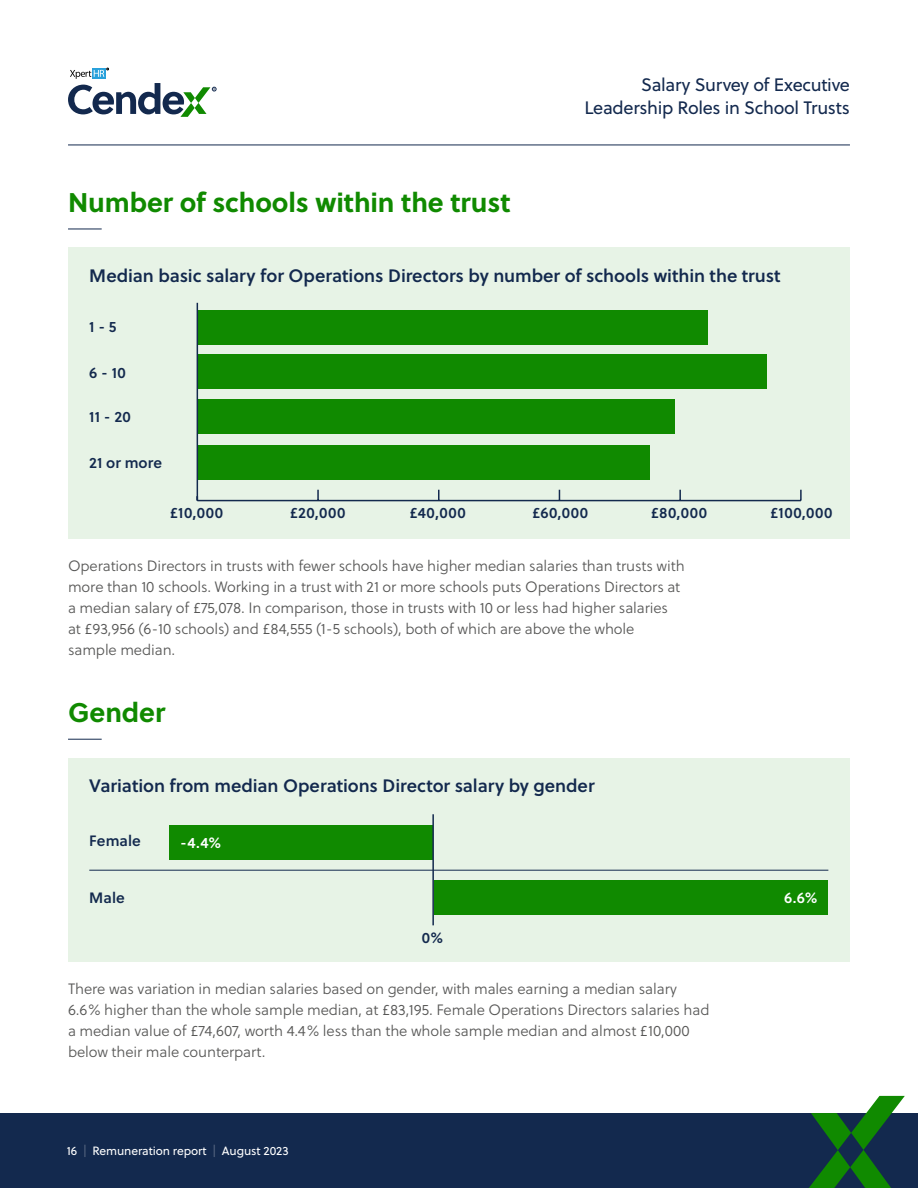
<style>
.page{position:relative;width:918px;height:1188px;background:#fff}
.page>*{position:absolute;margin:0;border:0;box-sizing:border-box;transform-origin:0 0}
.t1{font:700 27px "Soleil";letter-spacing:-.005em;color:#108a00}
.t2{font:18px "Soleil Sb";letter-spacing:-.005em;color:#13294e}
.t3{font:18px/22.5px "Soleil";letter-spacing:-.02em;color:#13294e;text-align:right}
.t4{font:15px/21px "Soleil Lt";letter-spacing:-.01em;color:#575756}
.t5{font:15px "Soleil Sb";letter-spacing:.03em;color:#13294e}
.t6{font:15px "Soleil Sb";color:#fff}
.t7{font:12px "Soleil";letter-spacing:-.01em;color:#fff}
.s1{color:#5a6983}
</style>
<div class="page">
<div style="left:0;top:1113px;width:918px;height:75px;background:#13294e"></div>
<hr style="left:68px;top:145px;width:782px;height:1px;background:#13294e">
<svg style="left:68px;top:68px;width:148px;height:49px"></svg>
<svg style="left:809px;top:1096px;width:96px;height:92px"></svg>
<hr style="left:68px;top:229px;width:34px;height:1px;background:#13294e">
<hr style="left:68px;top:739px;width:34px;height:1px;background:#13294e">
<div style="left:68px;top:247px;width:782px;height:292px;background:#e7f3e6"></div>
<div style="left:197px;top:310px;width:511px;height:34px;background:#108a00"></div>
<div style="left:197px;top:355px;width:570px;height:34px;background:#108a00"></div>
<div style="left:197px;top:400px;width:477px;height:34px;background:#108a00"></div>
<div style="left:197px;top:445px;width:453px;height:34px;background:#108a00"></div>
<hr style="left:197px;top:500px;width:604px;height:1px;background:#13294e">
<svg style="left:317px;top:490px;width:2px;height:10px"></svg>
<svg style="left:438px;top:490px;width:2px;height:10px"></svg>
<svg style="left:679px;top:490px;width:2px;height:10px"></svg>
<svg style="left:800px;top:490px;width:2px;height:11px"></svg>
<hr style="left:197px;top:303px;width:1px;height:198px;background:#13294e">
<div style="left:68px;top:758px;width:782px;height:204px;background:#e7f3e6"></div>
<div style="left:170px;top:825px;width:263px;height:34px;background:#108a00"></div>
<div style="left:434px;top:881px;width:394px;height:34px;background:#108a00"></div>
<hr style="left:89px;top:870px;width:739px;height:1px;background:#13294e">
<hr style="left:432px;top:814px;width:2px;height:111px;background:#13294e">
<h1 class="t1" style="left:68px;top:181px;width:444px">Number of schools within the trust</h1>
<p class="t3" style="left:584px;top:73px;width:267px">Salary Survey of Executive<br>Leadership Roles in School Trusts</p>
<p class="t2" style="left:89px;top:262px;width:693px">Median basic salary for Operations Directors by number of schools within the trust</p>
<p class="t5" style="left:89px;top:315px;width:29px">1 - 5</p>
<p class="t5" style="left:89px;top:361px;width:38px">6 - 10</p>
<p class="t5" style="left:89px;top:406px;width:43px">11 - 20</p>
<p class="t5" style="left:89px;top:451px;width:74px">21 or more</p>
<p class="t5" style="left:170px;top:501px;width:55px">£10,000</p>
<p class="t5" style="left:290px;top:501px;width:57px">£20,000</p>
<p class="t5" style="left:410px;top:501px;width:58px">£40,000</p>
<p class="t5" style="left:532px;top:501px;width:57px">£60,000</p>
<p class="t5" style="left:651px;top:501px;width:58px">£80,000</p>
<p class="t5" style="left:770px;top:501px;width:64px">£100,000</p>
<p class="t4" style="left:68px;top:555px;width:618px">Operations Directors in trusts with fewer schools have higher median salaries than trusts with more than 10 schools. Working in a trust with 21 or more schools puts Operations Directors at a median salary of £75,078. In comparison, those in trusts with 10 or less had higher salaries at £93,956 (6-10 schools) and £84,555 (1-5 schools), both of which are above the whole sample median.</p>
<h1 class="t1" style="left:68px;top:691px;width:99px">Gender</h1>
<p class="t2" style="left:89px;top:772px;width:507px">Variation from median Operations Director salary by gender</p>
<p class="t5" style="left:89px;top:829px;width:53px">Female</p>
<p class="t6" style="left:180px;top:831px;width:43px">-4.4%</p>
<p class="t5" style="left:89px;top:887px;width:37px">Male</p>
<p class="t5" style="left:422px;top:926px;width:23px">0%</p>
<p class="t4" style="left:68px;top:978px;width:643px">There was variation in median salaries based on gender, with males earning a median salary 6.6% higher than the whole sample median, at £83,195. Female Operations Directors salaries had a median value of £74,607, worth 4.4% less than the whole sample median and almost £10,000 below their male counterpart.</p>
<p class="t7" style="left:67px;top:1142px;width:223px">16 <span class="s1">|</span> Remuneration report <span class="s1">|</span> August 2023</p>
<p class="t6" style="left:784px;top:887px;width:35px">6.6%</p>
</div>
